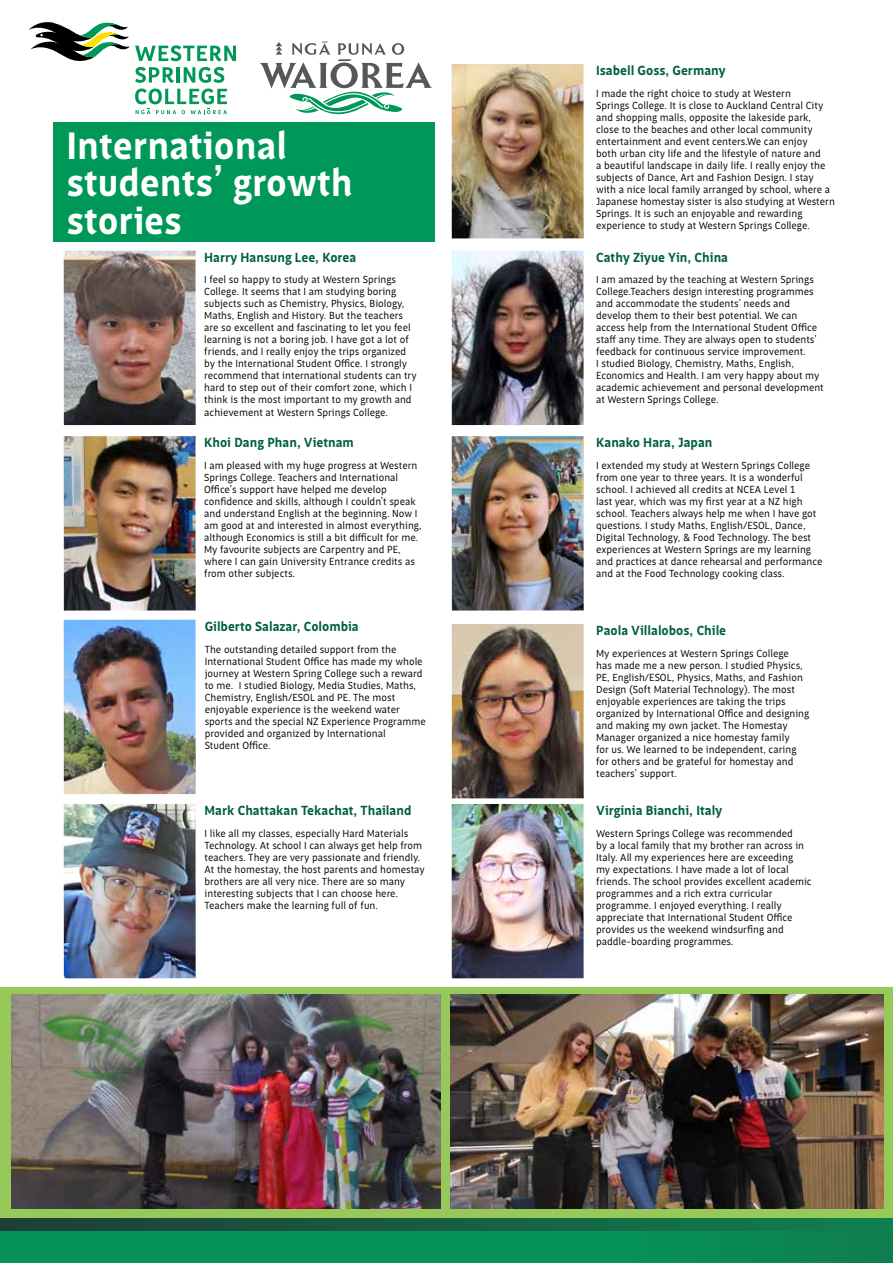
<style>
.page{position:relative;width:893px;height:1263px;background:#fff}
.page>*{position:absolute;margin:0;border:0;box-sizing:border-box;transform-origin:0 0}
.t1{font:700 39px/37.8px "Saya FY";color:#fff}
.t2{font:700 13.5px "Saya FY";color:#00603b}
.t3{font:10.5px/12px "Saya FY";color:#000}
</style>
<div class="page">
<div style="left:53px;top:122px;width:382px;height:119px;background:#009858"></div>
<div style="left:0;top:1217px;width:893px;height:46px;background:linear-gradient(to right,#1f3e37,#10804e)"></div>
<div style="left:0;top:1231px;width:893px;height:32px;background:linear-gradient(to right,#059659,#0b8752)"></div>
<div style="left:0;top:987px;width:893px;height:230px;background:#96c85a"></div>
<svg style="left:29px;top:22px;width:207px;height:61px"></svg>
<svg style="left:135px;top:89px;width:92px;height:25px"></svg>
<svg style="left:260px;top:41px;width:172px;height:74px"></svg>
<img style="left:452px;top:436px;width:132px;height:174px">
<img style="left:452px;top:624px;width:132px;height:174px">
<img style="left:452px;top:64px;width:132px;height:174px">
<img style="left:452px;top:804px;width:132px;height:174px">
<img style="left:64px;top:436px;width:132px;height:174px">
<img style="left:64px;top:620px;width:132px;height:174px">
<img style="left:64px;top:251px;width:132px;height:174px">
<img style="left:64px;top:804px;width:132px;height:174px">
<img style="left:452px;top:251px;width:132px;height:174px">
<img style="left:451px;top:994px;width:432px;height:215px">
<img style="left:12px;top:994px;width:429px;height:215px">
<h1 class="t1" style="left:66px;top:126px;width:288px">International students’ growth stories</h1>
<p class="t2" style="left:204px;top:249px;width:154px">Harry Hansung Lee, Korea</p>
<p class="t3" style="left:204px;top:274px;width:214px">I feel so happy to study at Western Springs College. It seems that I am studying boring subjects such as Chemistry, Physics, Biology, Maths, English and History. But the teachers are so excellent and fascinating to let you feel learning is not a boring job. I have got a lot of friends, and I really enjoy the trips organized by the International Student Office. I strongly recommend that international students can try hard to step out of their comfort zone, which I think is the most important to my growth and achievement at Western Springs College.</p>
<p class="t2" style="left:204px;top:435px;width:151px">Khoi Dang Phan, Vietnam</p>
<p class="t3" style="left:204px;top:459px;width:219px">I am pleased with my huge progress at Western Springs College. Teachers and International Office’s support have helped me develop confidence and skills, although I couldn’t speak and understand English at the beginning. Now I am good at and interested in almost everything, although Economics is still a bit difficult for me.<br>My favourite subjects are Carpentry and PE, where I can gain University Entrance credits as from other subjects.</p>
<p class="t2" style="left:205px;top:618px;width:156px">Gilberto Salazar, Colombia</p>
<p class="t3" style="left:205px;top:643px;width:223px">The outstanding detailed support from the International Student Office has made my whole journey at Western Spring College such a reward to me. I studied Biology, Media Studies, Maths, Chemistry, English/ESOL and PE. The most enjoyable experience is the weekend water sports and the special NZ Experience Programme provided and organized by International<br>Student Office.</p>
<p class="t2" style="left:205px;top:802px;width:208px">Mark Chattakan Tekachat, Thailand</p>
<p class="t3" style="left:205px;top:827px;width:222px">I like all my classes, especially Hard Materials Technology. At school I can always get help from teachers. They are very passionate and friendly.<br>At the homestay, the host parents and homestay brothers are all very nice. There are so many interesting subjects that I can choose here.<br>Teachers make the learning full of fun.</p>
<p class="t2" style="left:596px;top:62px;width:131px">Isabell Goss, Germany</p>
<p class="t3" style="left:596px;top:87px;width:240px">I made the right choice to study at Western<br>Springs College. It is close to Auckland Central City and shopping malls, opposite the lakeside park, close to the beaches and other local community entertainment and event centers.We can enjoy<br>both urban city life and the lifestyle of nature and<br>a beautiful landscape in daily life. I really enjoy the subjects of Dance, Art and Fashion Design. I stay with a nice local family arranged by school, where a Japanese homestay sister is also studying at Western Springs. It is such an enjoyable and rewarding experience to study at Western Springs College.</p>
<p class="t2" style="left:596px;top:249px;width:134px">Cathy Ziyue Yin, China</p>
<p class="t3" style="left:596px;top:274px;width:229px">I am amazed by the teaching at Western Springs College.Teachers design interesting programmes and accommodate the students’ needs and develop them to their best potential. We can access help from the International Student Office staff any time. They are always open to students’ feedback for continuous service improvement.<br>I studied Biology, Chemistry, Maths, English, Economics and Health. I am very happy about my academic achievement and personal development at Western Springs College.</p>
<p class="t2" style="left:596px;top:435px;width:118px">Kanako Hara, Japan</p>
<p class="t3" style="left:596px;top:459px;width:228px">I extended my study at Western Springs College from one year to three years. It is a wonderful school. I achieved all credits at NCEA Level 1<br>last year, which was my first year at a NZ high school. Teachers always help me when I have got questions. I study Maths, English/ESOL, Dance, Digital Technology, &amp; Food Technology. The best experiences at Western Springs are my learning and practices at dance rehearsal and performance and at the Food Technology cooking class.</p>
<p class="t2" style="left:596px;top:622px;width:132px">Paola Villalobos, Chile</p>
<p class="t3" style="left:596px;top:647px;width:215px">My experiences at Western Springs College<br>has made me a new person. I studied Physics, PE, English/ESOL, Physics, Maths, and Fashion Design (Soft Material Technology). The most enjoyable experiences are taking the trips organized by International Office and designing and making my own jacket. The Homestay Manager organized a nice homestay family<br>for us. We learned to be independent, caring for others and be grateful for homestay and teachers’ support.</p>
<p class="t2" style="left:596px;top:802px;width:128px">Virginia Bianchi, Italy</p>
<p class="t3" style="left:596px;top:827px;width:217px">Western Springs College was recommended<br>by a local family that my brother ran across in Italy. All my experiences here are exceeding<br>my expectations. I have made a lot of local friends. The school provides excellent academic programmes and a rich extra curricular programme. I enjoyed everything. I really appreciate that International Student Office provides us the weekend windsurfing and paddle-boarding programmes.</p>
</div>
